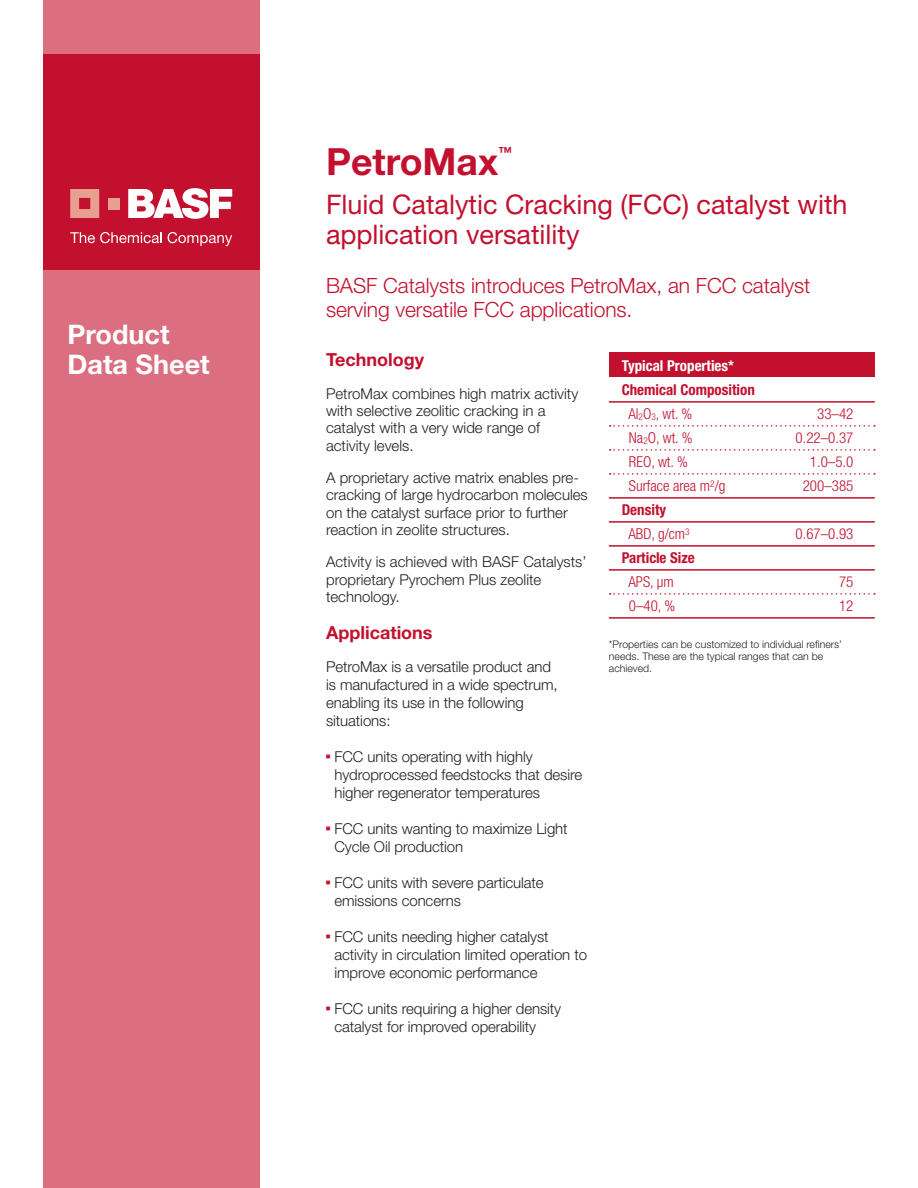
<style>
.page{position:relative;width:918px;height:1188px;background:#fff}
.page>*{position:absolute;margin:0;border:0;box-sizing:border-box;transform-origin:0 0}
.t1{font:700 37.5px "Helvetica Neue";color:#c3102e}
.t2{font:27px/30px "Helvetica Neue";color:#c3102e}
.t3{font:700 27px/30px "Helvetica Neue";color:#fff}
.t4{font:300 21px/24px "Helvetica Neue";letter-spacing:-.005em;color:#c3102e}
.t5{font:700 18px "Helvetica Neue";color:#c3102e}
.t6{font:300 15px/18px "Helvetica Neue";letter-spacing:-.005em;color:#231f20}
.t7{font:300 condensed 15px "Helvetica Neue";color:#c3102e}
.t8{font:700 condensed 15px "Helvetica Neue";color:#c3102e}
.t9{font:700 condensed 15px "Helvetica Neue";color:#fff}
.t10{font:700 13.95px "Helvetica Neue";color:#c3102e}
.t11{font:300 10.5px/12px "Helvetica Neue";color:#231f20}
</style>
<div class="page">
<div style="left:610px;top:352px;width:265px;height:25px;background:#c3102e"></div>
<hr style="left:609px;top:401px;width:266px;height:2px;background:#c3102e">
<svg style="left:610px;top:425px;width:265px;height:2px"></svg>
<svg style="left:610px;top:449px;width:265px;height:2px"></svg>
<svg style="left:610px;top:473px;width:265px;height:2px"></svg>
<hr style="left:609px;top:497px;width:266px;height:2px;background:#c3102e">
<hr style="left:609px;top:521px;width:266px;height:2px;background:#c3102e">
<hr style="left:609px;top:545px;width:266px;height:2px;background:#c3102e">
<hr style="left:609px;top:569px;width:266px;height:2px;background:#c3102e">
<svg style="left:610px;top:593px;width:265px;height:2px"></svg>
<hr style="left:609px;top:617px;width:266px;height:2px;background:#c3102e">
<div style="left:43px;top:0;width:216px;height:1188px;background:#db6f81"></div>
<div style="left:43px;top:54px;width:216px;height:216px;background:#c3102e"></div>
<svg style="left:70px;top:232px;width:92px;height:11px"></svg>
<svg style="left:168px;top:232px;width:64px;height:14px"></svg>
<svg style="left:128px;top:188px;width:104px;height:31px"></svg>
<svg style="left:70px;top:189px;width:29px;height:29px"></svg>
<div style="left:108px;top:198px;width:11px;height:11px;background:#e69f90"></div>
<p class="t3" style="left:68px;top:319px;width:144px">Product<br>Data Sheet</p>
<p class="t1" style="left:326px;top:139px;width:174px">PetroMax</p>
<p class="t10" style="left:498px;top:143px;width:15px">™</p>
<p class="t2" style="left:326px;top:189px;width:523px">Fluid Catalytic Cracking (FCC) catalyst with application versatility</p>
<p class="t4" style="left:326px;top:273px;width:486px">BASF Catalysts introduces PetroMax, an FCC catalyst serving versatile FCC applications.</p>
<p class="t5" style="left:326px;top:349px;width:99px">Technology</p>
<p class="t6" style="left:326px;top:384px;width:254px;line-height:17.4px">PetroMax combines high matrix activity with selective zeolitic cracking in a catalyst with a very wide range of activity levels.</p>
<p class="t6" style="left:326px;top:469px;width:263px;line-height:17.4px">A proprietary active matrix enables pre&shy;cracking of large hydrocarbon molecules on the catalyst surface prior to further reaction in zeolite structures.</p>
<p class="t6" style="left:326px;top:553px;width:262px;line-height:17.4px">Activity is achieved with BASF Catalysts’ proprietary Pyrochem Plus zeolite technology.</p>
<p class="t5" style="left:326px;top:621px;width:108px">Applications</p>
<p class="t6" style="left:326px;top:657px;width:233px">PetroMax is a versatile product and is manufactured in a wide spectrum, enabling its use in the following situations:</p>
<p class="t6" style="left:334px;top:747px;width:249px;text-indent:-8px"><sup>n</sup> FCC units operating with highly hydroprocessed feedstocks that desire higher regenerator temperatures</p>
<p class="t6" style="left:334px;top:819px;width:235px;text-indent:-8px"><sup>n</sup> FCC units wanting to maximize Light<br>Cycle Oil production</p>
<p class="t6" style="left:334px;top:873px;width:211px;text-indent:-8px"><sup>n</sup> FCC units with severe particulate emissions concerns</p>
<p class="t6" style="left:334px;top:927px;width:254px;text-indent:-8px"><sup>n</sup> FCC units needing higher catalyst activity in circulation limited operation to improve economic performance</p>
<p class="t6" style="left:334px;top:999px;width:228px;text-indent:-8px"><sup>n</sup> FCC units requiring a higher density catalyst for improved operability</p>
<p class="t9" style="left:622px;top:356px;width:114px">Typical Properties*</p>
<p class="t8" style="left:622px;top:380px;width:135px">Chemical Composition</p>
<p class="t7" style="left:628px;top:405px;width:66px">Al<sub>2</sub>O<sub>3</sub>, wt. %</p>
<p class="t7" style="left:817px;top:405px;width:38px">33–42</p>
<p class="t7" style="left:629px;top:429px;width:65px">Na<sub>2</sub>O, wt. %</p>
<p class="t7" style="left:796px;top:429px;width:59px">0.22–0.37</p>
<p class="t7" style="left:629px;top:453px;width:61px">REO, wt. %</p>
<p class="t7" style="left:810px;top:453px;width:45px">1.0–5.0</p>
<p class="t7" style="left:629px;top:477px;width:98px">Surface area m<sup>2</sup>/g</p>
<p class="t7" style="left:803px;top:477px;width:52px">200–385</p>
<p class="t8" style="left:622px;top:500px;width:46px">Density</p>
<p class="t7" style="left:628px;top:525px;width:63px">ABD, g/cm<sup>3</sup></p>
<p class="t7" style="left:796px;top:525px;width:59px">0.67–0.93</p>
<p class="t8" style="left:622px;top:548px;width:75px">Particle Size</p>
<p class="t7" style="left:628px;top:573px;width:47px">APS, μm</p>
<p class="t7" style="left:839px;top:573px;width:16px">75</p>
<p class="t7" style="left:629px;top:597px;width:48px">0–40, %</p>
<p class="t7" style="left:839px;top:597px;width:16px">12</p>
<p class="t11" style="left:609px;top:638px;width:235px">*Properties can be customized to individual refiners’ needs. These are the typical ranges that can be achieved.</p>
</div>
